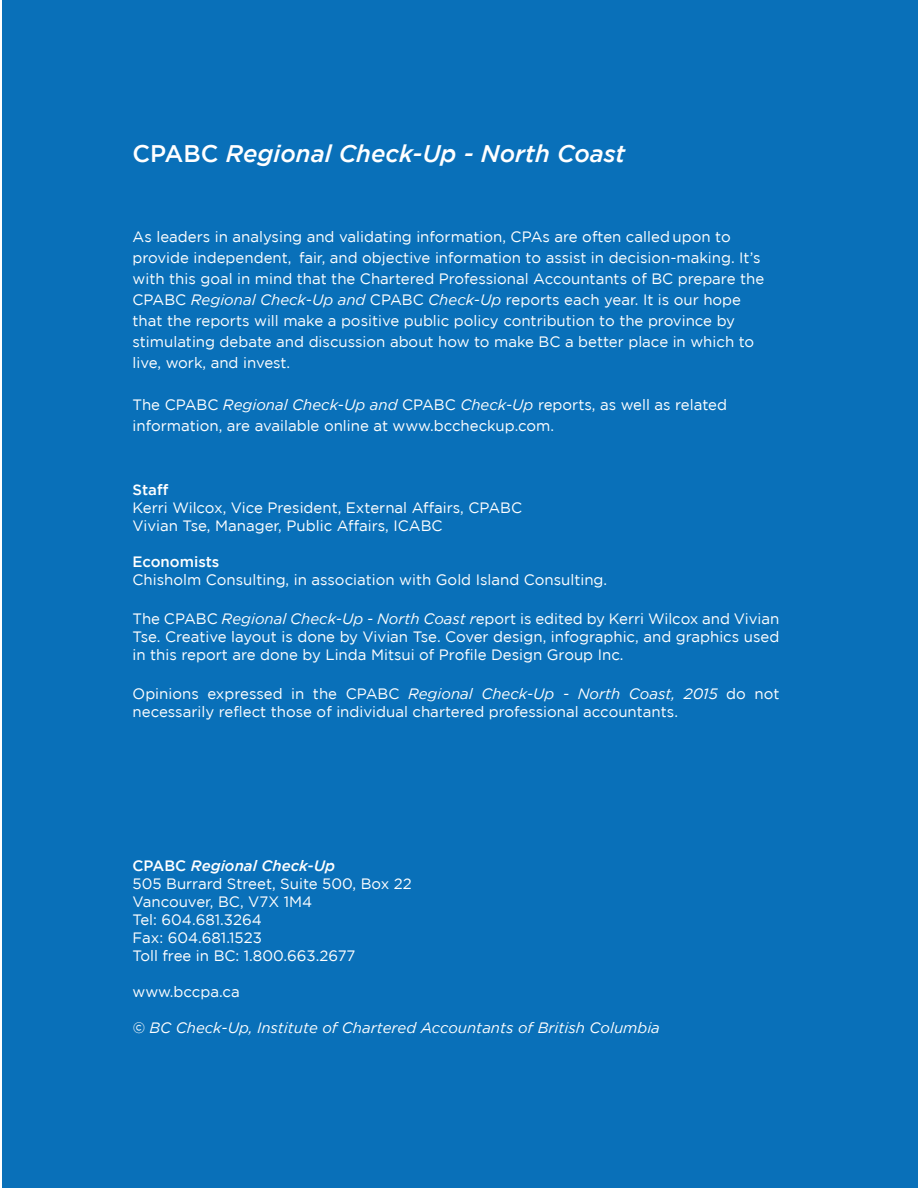
<style>
.page{position:relative;width:918px;height:1188px;background:#fff}
.page>*{position:absolute;margin:0;border:0;box-sizing:border-box;transform-origin:0 0}
.Indicator{font:italic 500 24px "Gotham";color:#fff}
.t1{font:15px/21px "Gotham";color:#fff}
.t2{font:italic 15px "Gotham";color:#fff}
.t3{font:italic 500 15px "Gotham";color:#fff}
.t4{font:500 15px "Gotham";color:#fff}
.s1{font-style:normal}
.s2{font-style:italic}
</style>
<div class="page">
<div style="left:2px;top:0;width:916px;height:1188px;background:#0970b9"></div>
<p class="Indicator" style="left:133px;top:140px;width:494px"><span class="s1">CPABC</span> Regional Check-Up - North Coast</p>
<p class="t1" style="left:133px;top:226px;width:633px">As leaders in analysing and validating information, CPAs are often called upon to provide independent, fair, and objective information to assist in decision-making. It’s with this goal in mind that the Chartered Professional Accountants of BC prepare the CPABC <span class="s2">Regional Check-Up and</span> CPABC <span class="s2">Check-Up</span> reports each year. It is our hope that the reports will make a positive public policy contribution to the province by stimulating debate and discussion about how to make BC a better place in which to live, work, and invest.</p>
<p class="t1" style="left:133px;top:394px;width:596px">The CPABC <span class="s2">Regional Check-Up and</span> CPABC <span class="s2">Check-Up</span> reports, as well as related information, are available online at www.bccheckup.com.</p>
<p class="t4" style="left:133px;top:481px;width:37px">Staff</p>
<p class="t1" style="left:133px;top:497px;width:391px">Kerri Wilcox, Vice President, External Affairs, CPABC</p>
<p class="t1" style="left:133px;top:515px;width:312px">Vivian Tse, Manager, Public Affairs, ICABC</p>
<p class="t4" style="left:133px;top:553px;width:88px">Economists</p>
<p class="t1" style="left:133px;top:569px;width:476px">Chisholm Consulting, in association with Gold Island Consulting.</p>
<p class="t1" style="left:133px;top:609px;width:648px;line-height:18px;text-align:justify">The CPABC <span class="s2">Regional Check-Up - North Coast r</span>eport is edited by Kerri Wilcox and Vivian Tse. Creative layout is done by Vivian Tse. Cover design, infographic, and graphics used in this report are done by Linda Mitsui of Profile Design Group Inc.</p>
<p class="t1" style="left:133px;top:684px;width:648px;line-height:18px">Opinions expressed in the CPABC <span class="s2">Regional Check-Up - North Coast, 2015</span> do not necessarily reflect those of individual chartered professional accountants.</p>
<p class="t3" style="left:133px;top:857px;width:204px"><span class="s1">CPABC</span> Regional Check-Up</p>
<p class="t1" style="left:133px;top:873px;width:281px">505 Burrard Street, Suite 500, Box 22</p>
<p class="t1" style="left:133px;top:891px;width:181px">Vancouver, BC, V7X 1M4</p>
<p class="t1" style="left:133px;top:909px;width:131px">Tel: 604.681.3264</p>
<p class="t1" style="left:133px;top:927px;width:131px">Fax: 604.681.1523</p>
<p class="t1" style="left:133px;top:945px;width:225px">Toll free in BC: 1.800.663.2677</p>
<p class="t1" style="left:133px;top:981px;width:109px">www.bccpa.ca</p>
<p class="t2" style="left:133px;top:1019px;width:529px">© BC Check-Up, Institute of Chartered Accountants of British Columbia</p>
</div>
